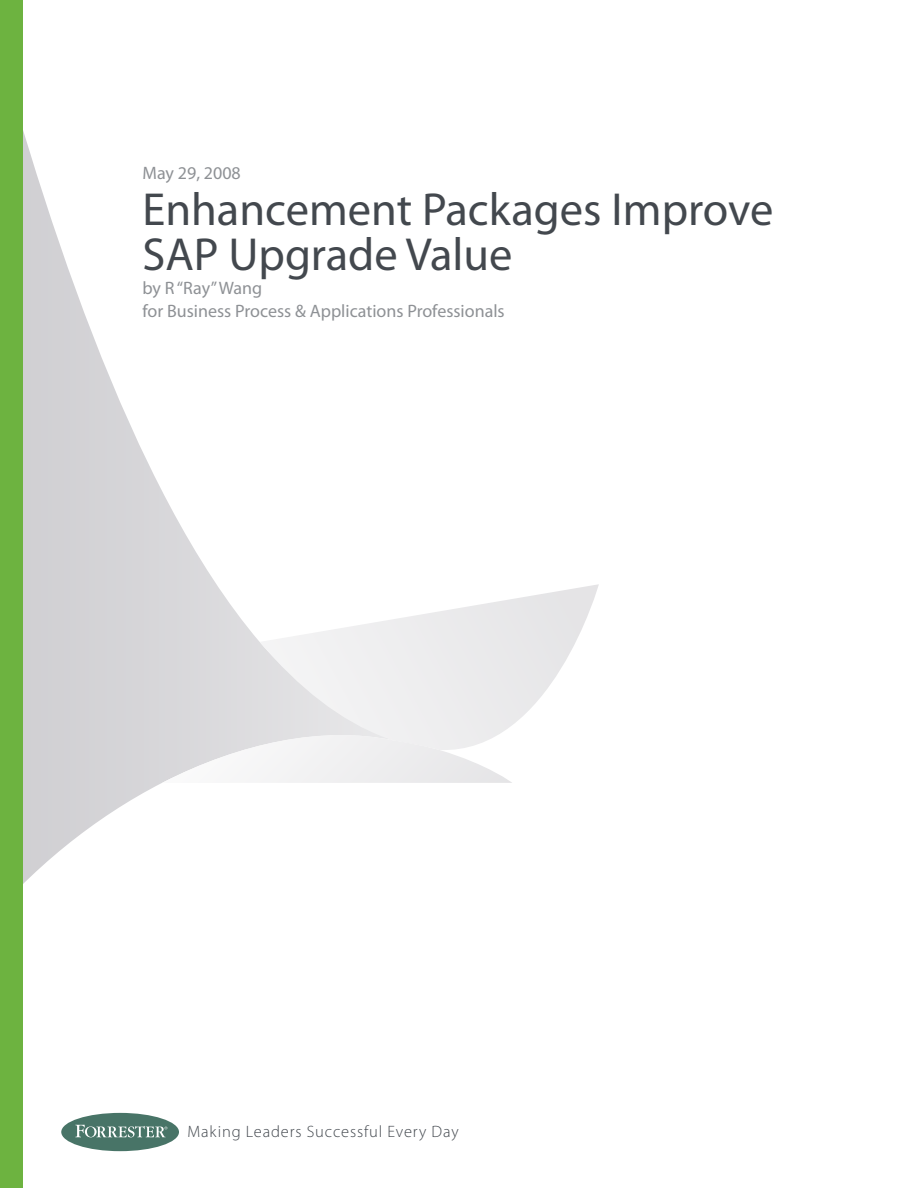
<style>
.page{position:relative;width:918px;height:1188px;background:#fff}
.page>*{position:absolute;margin:0;border:0;box-sizing:border-box;transform-origin:0 0}
.t1{font:46.5px/45px "Myriad Pro";color:#43484e}
.t2{font:18px/22.5px "Myriad Pro";color:#8e9195}
.t3{font:300 16.5px "Myriad Pro";letter-spacing:.05em;color:#43484e}
</style>
<div class="page">
<svg style="left:22px;top:0;width:238px;height:933px"></svg>
<svg style="left:260px;top:584px;width:339px;height:142px"></svg>
<svg style="left:162px;top:726px;width:350px;height:57px"></svg>
<div style="left:0;top:0;width:22px;height:1188px;background:#6db340"></div>
<div style="left:61px;top:1113px;width:118px;height:38px;background:#487467;border-radius:50%"></div>
<svg style="left:75px;top:1125px;width:92px;height:12px"></svg>
<p class="t2" style="left:142px;top:162px;width:100px">May 29, 2008</p>
<h1 class="t1" style="left:142px;top:188px;width:632px">Enhancement Packages Improve<br>SAP Upgrade Value</h1>
<p class="t2" style="left:142px;top:277px;width:364px">by R “Ray” Wang<br>for Business Process &amp; Applications Professionals</p>
<p class="t3" style="left:188px;top:1123px;width:273px">Making Leaders Successful Every Day</p>
</div>
